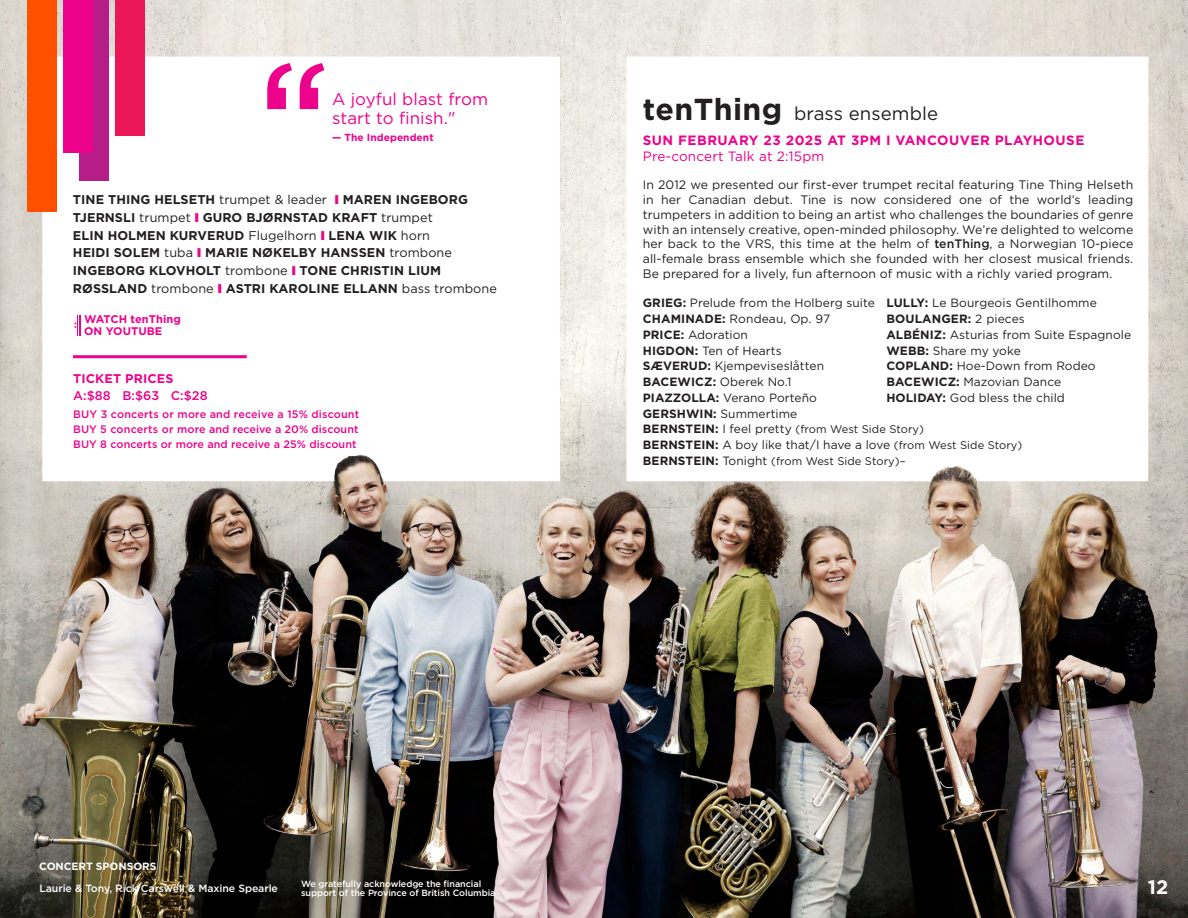
<style>
.page{position:relative;width:1188px;height:918px;background:#fff}
.page>*{position:absolute;margin:0;border:0;box-sizing:border-box;transform-origin:0 0}
.t1{font:700 19.5px "Gotham";color:#fff}
.t2{font:18.6px "Gotham";letter-spacing:.005em;color:#231f20}
.t3{font:16.95px/18.3px "Gotham";letter-spacing:.005em;color:#ed028c}
.t4{font:700 13.5px "Gotham";letter-spacing:.035em;color:#ed028c}
.t5{font:13.5px "Gotham";letter-spacing:.015em;color:#ed028c}
.t6{font:700 12.75px/17.7px "Gotham";letter-spacing:.005em;color:#231f20}
.t7{font:500 12.6px "Gotham";color:#ed028c}
.t8{font:700 12.6px "Gotham";letter-spacing:.01em;color:#ed028c}
.t9{font:12.3px/14.7px "Gotham";letter-spacing:.005em;color:#231f20;text-align:justify}
.t10{font:12px/15.8px "Gotham";letter-spacing:.005em;color:#231f20}
.t11{font:700 12px "Gotham";letter-spacing:.01em;color:#231f20}
.t12{font:11.1px "Gotham";letter-spacing:.005em;color:#231f20}
.t13{font:700 11.1px/12px "Gotham";letter-spacing:.005em;color:#ed028c}
.t14{font:500 10.8px/14.7px "Gotham";letter-spacing:.005em;color:#ed028c;text-align:justify}
.t15{font:500 10.5px "Gotham";letter-spacing:-.005em;color:#fff}
.t16{font:700 10.5px "Gotham";letter-spacing:-.005em;color:#fff}
.t17{font:700 10.2px "Gotham";letter-spacing:.005em;color:#ed028c}
.t18{font:500 9px/9.4px "Gotham";letter-spacing:-.005em;color:#fff}
.s1{font-weight:400}
.s2{font-weight:900;color:#ed028c}
.s3{font-weight:700;font-size:30.3px}
.s4{font-weight:500}
.s5{font-weight:700}
.s6{font-weight:700;font-size:12px}
.s7{font-size:12px}
.s8{font-size:11.1px}
</style>
<div class="page">
<img style="left:0;top:0;width:1188px;height:918px">
<svg style="left:42px;top:57px;width:518px;height:424px"></svg>
<div style="left:80px;top:0;width:29px;height:180px;background:#b61d88"></div>
<div style="left:115px;top:0;width:29px;height:136px;background:#ec1758"></div>
<div style="left:27px;top:0;width:29px;height:211px;background:#ff5000"></div>
<div style="left:63px;top:0;width:29px;height:153px;background:#ed028c"></div>
<svg style="left:626px;top:57px;width:522px;height:424px"></svg>
<svg style="left:267px;top:63px;width:57px;height:46px"></svg>
<svg style="left:74px;top:315px;width:6px;height:21px"></svg>
<hr style="left:73px;top:355px;width:174px;height:3px;background:#ed028c">
<h3 class="t3" style="left:332px;top:90px;width:158px">A joyful blast from start to finish."</h3>
<p class="t17" style="left:332px;top:130px;width:103px">— The Independent</p>
<p class="t6" style="left:73px;top:191px;width:425px">TINE THING HELSETH <span class="s1">trumpet &amp; leader</span> <span class="s2">I</span> MAREN INGEBORG TJERNSLI <span class="s1">trumpet</span> <span class="s2">I</span> GURO BJØRNSTAD KRAFT <span class="s1">trumpet<br></span>ELIN HOLMEN KURVERUD <span class="s1">Flugelhorn</span> <span class="s2">I</span> LENA WIK <span class="s1">horn<br></span>HEIDI SOLEM <span class="s1">tuba</span> <span class="s2">I</span> MARIE NØKELBY HANSSEN <span class="s1">trombone </span>INGEBORG KLOVHOLT <span class="s1">trombone</span> <span class="s2">I</span> TONE CHRISTIN LIUM RØSSLAND <span class="s1">trombone</span> <span class="s2">I</span> ASTRI KAROLINE ELLANN <span class="s1">bass trombone</span></p>
<p class="t13" style="left:84px;top:313px;width:98px">WATCH tenThing<br>ON YOUTUBE</p>
<p class="t8" style="left:73px;top:370px;width:102px">TICKET PRICES</p>
<p class="t7" style="left:73px;top:388px;width:136px">A:$88 B:$63 C:$28</p>
<p class="t14" style="left:73px;top:407px;width:288px">BUY 3 concerts or more and receive a 15% discount BUY 5 concerts or more and receive a 20% discount BUY 8 concerts or more and receive a 25% discount</p>
<h2 class="t2" style="left:643px;top:102px;width:297px"><span class="s3">tenThing</span> brass ensemble</h2>
<p class="t4" style="left:643px;top:131px;width:443px">SUN FEBRUARY 23 2025 AT 3PM I VANCOUVER PLAYHOUSE</p>
<p class="t5" style="left:643px;top:147px;width:183px">Pre-concert Talk at 2:15pm</p>
<p class="t9" style="left:643px;top:177px;width:492px">In 2012 we presented our first-ever trumpet recital featuring Tine Thing Helseth in her Canadian debut. Tine is now considered one of the world’s leading trumpeters in addition to being an artist who challenges the boundaries of genre with an intensely creative, open-minded philosophy. We’re delighted to welcome her back to the VRS, this time at the helm of <span class="s4">tenThing</span>, a Norwegian 10-piece all-female brass ensemble which she founded with her closest musical friends.<br>Be prepared for a lively, fun afternoon of music with a richly varied program.</p>
<p class="t10" style="left:643px;top:295px;width:456px"><span class="s5">GRIEG:</span> Prelude from the Holberg suite <span class="s5">LULLY:</span> Le Bourgeois Gentilhomme<br><span class="s5">CHAMINADE:</span> Rondeau, Op. 97</p>
<p class="t11" style="left:886px;top:311px;width:140px">BOULANGER: <span class="s1">2 pieces</span></p>
<p class="t10" style="left:643px;top:327px;width:107px"><span class="s5">PRICE:</span> Adoration</p>
<p class="t10" style="left:886px;top:327px;width:246px"><span class="s5">ALBÉNIZ:</span> Asturias from Suite Espagnole</p>
<p class="t10" style="left:643px;top:342px;width:140px"><span class="s5">HIGDON:</span> Ten of Hearts</p>
<p class="t10" style="left:886px;top:342px;width:136px"><span class="s5">WEBB:</span> Share my yoke</p>
<p class="t10" style="left:643px;top:358px;width:183px"><span class="s5">SÆVERUD:</span> Kjempeviseslåtten</p>
<p class="t10" style="left:886px;top:358px;width:211px"><span class="s5">COPLAND:</span> Hoe-Down from Rodeo</p>
<p class="t10" style="left:643px;top:374px;width:150px"><span class="s5">BACEWICZ:</span> Oberek No.1</p>
<p class="t10" style="left:886px;top:374px;width:176px"><span class="s5">BACEWICZ:</span> Mazovian Dance</p>
<p class="t10" style="left:643px;top:390px;width:176px"><span class="s5">PIAZZOLLA:</span> Verano Porteño</p>
<p class="t10" style="left:886px;top:390px;width:180px"><span class="s5">HOLIDAY:</span> God bless the child</p>
<p class="t10" style="left:643px;top:405px;width:156px"><span class="s5">GERSHWIN:</span> Summertime</p>
<p class="t12" style="left:643px;top:422px;width:283px"><span class="s6">BERNSTEIN:</span> <span class="s7">I feel pretty</span> (from West Side Story)</p>
<p class="t10" style="left:643px;top:437px;width:381px"><span class="s5">BERNSTEIN:</span> A boy like that/I have a love <span class="s8">(from West Side Story)</span></p>
<p class="t12" style="left:643px;top:454px;width:264px"><span class="s6">BERNSTEIN:</span> <span class="s7">Tonight</span> (from West Side Story)–</p>
<p class="t16" style="left:39px;top:859px;width:119px">CONCERT SPONSORS</p>
<p class="t15" style="left:39px;top:882px;width:240px">Laurie &amp; Tony, Rick Carswell &amp; Maxine Spearle</p>
<p class="t18" style="left:301px;top:879px;width:196px">We gratefully acknowledge the financial support of the Province of British Columbia</p>
<h1 class="t1" style="left:1148px;top:875px;width:22px">12</h1>
</div>
